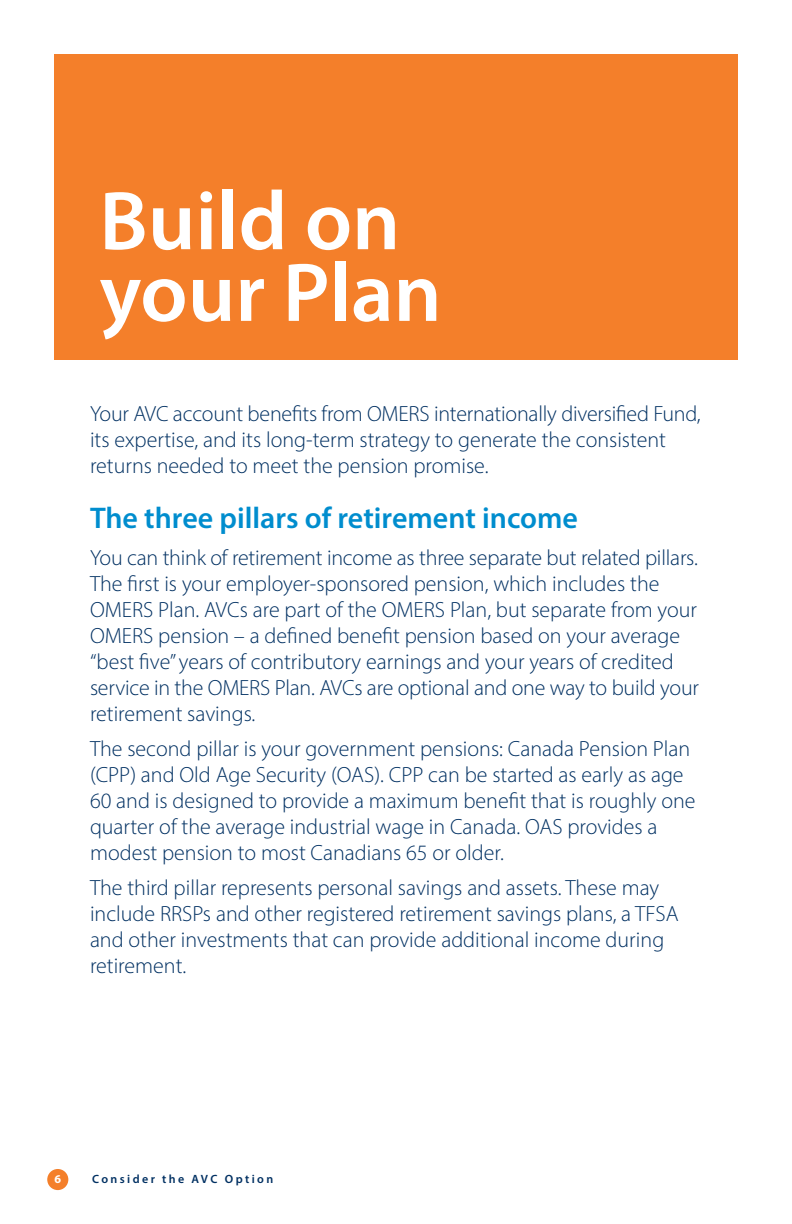
<style>
.page{position:relative;width:792px;height:1224px;background:#fff}
.page>*{position:absolute;margin:0;border:0;box-sizing:border-box;transform-origin:0 0}
.Section_Title{font:600 84px/71.6px "Myriad Pro";color:#fff}
.Body_Copy_-_Main_Tit{font:600 30px "Myriad Pro";color:#008dce}
.body{font:300 22px/26px "Myriad Pro";color:#003062}
.t1{font:600 12px "Myriad Pro";letter-spacing:.2em;color:#003062}
.t2{font:700 12px "Myriad Pro";color:#fff}
</style>
<div class="page">
<div style="left:54px;top:55px;width:684px;height:305px;background:#f47f2a"></div>
<div style="left:47px;top:1169px;width:21px;height:21px;background:#f47f2a;border-radius:50%"></div>
<p class="Section_Title" style="left:99px;top:183px;width:344px">Build on your Plan</p>
<p class="body" style="left:90px;top:400px;width:612px">Your AVC account benefits from OMERS internationally diversified Fund, its expertise, and its long-term strategy to generate the consistent returns needed to meet the pension promise.</p>
<p class="Body_Copy_-_Main_Tit" style="left:90px;top:498px;width:490px">The three pillars of retirement income</p>
<p class="body" style="left:90px;top:545px;width:611px">You can think of retirement income as three separate but related pillars.<br>The first is your employer-sponsored pension, which includes the OMERS Plan. AVCs are part of the OMERS Plan, but separate from your OMERS pension – a defined benefit pension based on your average “best five” years of contributory earnings and your years of credited service in the OMERS Plan. AVCs are optional and one way to build your retirement savings.</p>
<p class="body" style="left:90px;top:736px;width:607px">The second pillar is your government pensions: Canada Pension Plan (CPP) and Old Age Security (OAS). CPP can be started as early as age 60 and is designed to provide a maximum benefit that is roughly one quarter of the average industrial wage in Canada. OAS provides a modest pension to most Canadians 65 or older.</p>
<p class="body" style="left:90px;top:875px;width:590px">The third pillar represents personal savings and assets. These may include RRSPs and other registered retirement savings plans, a TFSA and other investments that can provide additional income during retirement.</p>
<p class="t2" style="left:54px;top:1171px;width:8px">6</p>
<p class="t1" style="left:92px;top:1172px;width:183px">Consider the AVC Option</p>
</div>
